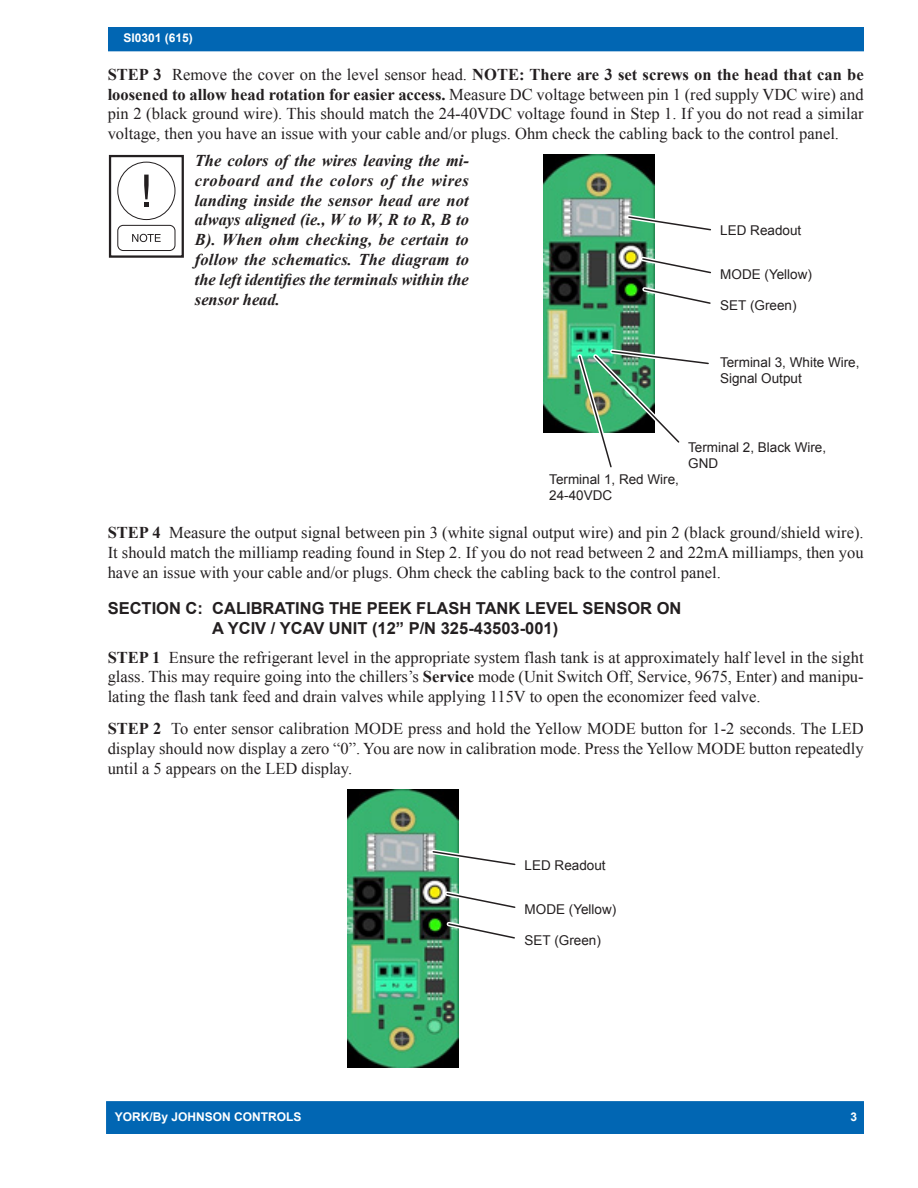
<style>
.page{position:relative;width:918px;height:1188px;background:#fff}
.page>*{position:absolute;margin:0;border:0;box-sizing:border-box;transform-origin:0 0}
.JCI_Paragraph1{font:16.5px/19.8px "Times New Roman";color:#231f20;text-align:justify}
.t1{font:italic 700 16.5px/19.8px "Times New Roman";color:#231f20;text-align:justify}
.JCI_Heading2{font:700 16.5px/19.8px "Arial";color:#231f20}
.t2{font:13.5px/16.2px "Arial";color:#231f20}
.t3{font:700 12px "Arial";color:#fff}
.s1{font-weight:700}
</style>
<div class="page">
<div style="left:108px;top:27px;width:756px;height:24px;background:#0166b3"></div>
<div style="left:106px;top:1101px;width:758px;height:33px;background:#0166b3;border:2px solid #0166b3"></div>
<div style="left:109px;top:155px;width:75px;height:103px;border:2px solid #231f20"></div>
<div style="left:117px;top:162px;width:58px;height:58px;border:1px solid #231f20;border-radius:50%"></div>
<svg style="left:144px;top:175px;width:5px;height:32px"></svg>
<div style="left:117px;top:225px;width:58px;height:26px;border:1px solid #231f20;border-radius:5px"></div>
<svg style="left:132px;top:234px;width:29px;height:8px"></svg>
<img style="left:543px;top:155px;width:111px;height:277px">
<svg style="left:624px;top:212px;width:87px;height:23px"></svg>
<svg style="left:638px;top:254px;width:73px;height:24px"></svg>
<svg style="left:639px;top:284px;width:72px;height:24px"></svg>
<svg style="left:574px;top:346px;width:135px;height:122px"></svg>
<img style="left:347px;top:790px;width:111px;height:277px">
<svg style="left:428px;top:847px;width:88px;height:23px"></svg>
<svg style="left:442px;top:888px;width:74px;height:25px"></svg>
<svg style="left:444px;top:919px;width:71px;height:24px"></svg>
<p class="t3" style="left:123px;top:29px;width:71px">SI0301 (615)</p>
<p class="JCI_Paragraph1" style="left:108px;top:64px;width:758px"><span class="s1">STEP 3</span> Remove the cover on the level sensor head. <span class="s1">NOTE: There are 3 set screws on the head that can be loosened to allow head rotation for easier access.</span> Measure DC voltage between pin 1 (red supply VDC wire) and pin 2 (black ground wire). This should match the 24-40VDC voltage found in Step 1. If you do not read a similar voltage, then you have an issue with your cable and/or plugs. Ohm check the cabling back to the control panel.</p>
<p class="t1" style="left:195px;top:150px;width:276px">The colors of the wires leaving the mi&shy;croboard and the colors of the wires landing inside the sensor head are not always aligned (ie., W to W, R to R, B to B). When ohm checking, be certain to follow the schematics. The diagram to the left identifies the terminals within the sensor head.</p>
<p class="t2" style="left:720px;top:222px;width:83px">LED Readout</p>
<p class="t2" style="left:720px;top:266px;width:93px">MODE (Yellow)</p>
<p class="t2" style="left:720px;top:297px;width:78px">SET (Green)</p>
<p class="t2" style="left:720px;top:354px;width:141px">Terminal 3, White Wire,<br>Signal Output</p>
<p class="t2" style="left:688px;top:439px;width:140px">Terminal 2, Black Wire,<br>GND</p>
<p class="t2" style="left:549px;top:471px;width:131px">Terminal 1, Red Wire,<br>24-40VDC</p>
<p class="JCI_Paragraph1" style="left:108px;top:522px;width:758px"><span class="s1">STEP 4</span> Measure the output signal between pin 3 (white signal output wire) and pin 2 (black ground/shield wire).<br>It should match the milliamp reading found in Step 2. If you do not read between 2 and 22mA milliamps, then you have an issue with your cable and/or plugs. Ohm check the cabling back to the control panel.</p>
<p class="JCI_Heading2" style="left:212px;top:599px;width:471px;text-indent:-105px">SECTION C: CALIBRATING THE PEEK FLASH TANK LEVEL SENSOR ON<br>A YCIV / YCAV UNIT (12” P/N 325-43503-001)</p>
<p class="JCI_Paragraph1" style="left:108px;top:647px;width:757px"><span class="s1">STEP 1</span> Ensure the refrigerant level in the appropriate system flash tank is at approximately half level in the sight glass. This may require going into the chillers’s <span class="s1">Service</span> mode (Unit Switch Off, Service, 9675, Enter) and manipu&shy;lating the flash tank feed and drain valves while applying 115V to open the economizer feed valve.</p>
<p class="JCI_Paragraph1" style="left:108px;top:719px;width:758px"><span class="s1">STEP 2</span> To enter sensor calibration MODE press and hold the Yellow MODE button for 1-2 seconds. The LED display should now display a zero “0”. You are now in calibration mode. Press the Yellow MODE button repeatedly until a 5 appears on the LED display.</p>
<p class="t2" style="left:525px;top:857px;width:83px">LED Readout</p>
<p class="t2" style="left:525px;top:901px;width:93px">MODE (Yellow)</p>
<p class="t2" style="left:525px;top:932px;width:78px">SET (Green)</p>
<p class="t3" style="left:115px;top:1109px;width:188px">YORK/By JOHNSON CONTROLS</p>
<p class="t3" style="left:851px;top:1109px;width:8px">3</p>
</div>
